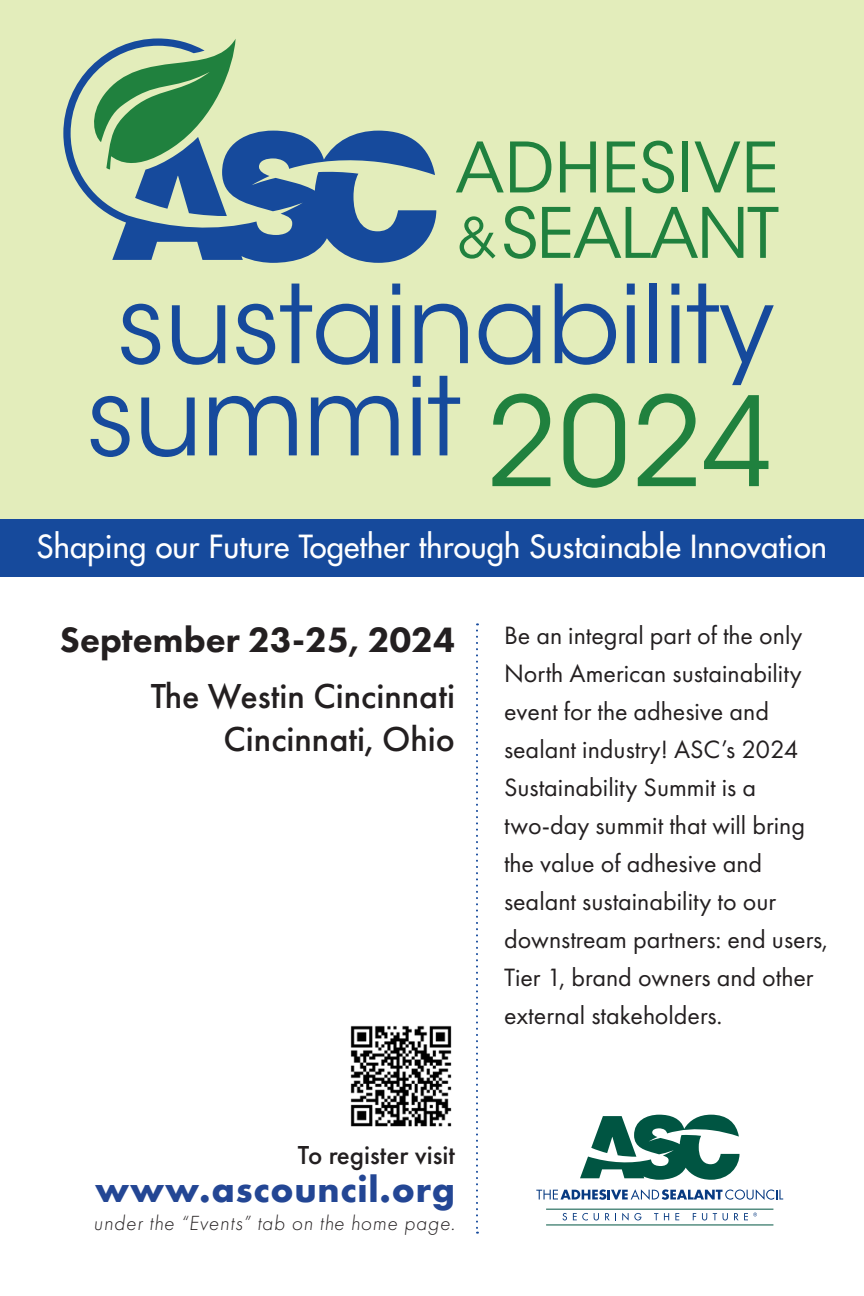
<style>
.page{position:relative;width:864px;height:1296px;background:#fff}
.page>*{position:absolute;margin:0;border:0;box-sizing:border-box;transform-origin:0 0}
.t1{font:700 38px "Futura PT";letter-spacing:.02em;color:#234694}
.t2{font:800 36.6px "Futura PT";color:#231f20}
.t3{font:500 36px/43.2px "Futura PT";color:#231f20;text-align:right}
.t4{font:500 31px "Futura Std";letter-spacing:.005em;color:#fff}
.t5{font:500 27px "Futura PT";color:#231f20}
.t6{font:26px/38px "Futura PT";color:#231f20}
.t7{font:italic 300 21.2px "Futura PT";letter-spacing:.04em;color:#231f20}
</style>
<div class="page">
<div style="left:0;top:0;width:864px;height:548px;background:#e3edbb"></div>
<img style="left:350px;top:1025px;width:102px;height:102px">
<svg style="left:63px;top:38px;width:373px;height:225px"></svg>
<svg style="left:88px;top:39px;width:148px;height:177px"></svg>
<svg style="left:456px;top:141px;width:48px;height:51px"></svg>
<svg style="left:510px;top:141px;width:41px;height:51px"></svg>
<svg style="left:560px;top:141px;width:36px;height:51px"></svg>
<svg style="left:607px;top:141px;width:28px;height:51px"></svg>
<svg style="left:642px;top:141px;width:32px;height:52px"></svg>
<div style="left:682px;top:141px;width:6px;height:51px;background:#20813e"></div>
<svg style="left:695px;top:141px;width:45px;height:51px"></svg>
<svg style="left:747px;top:141px;width:28px;height:51px"></svg>
<svg style="left:460px;top:216px;width:35px;height:43px"></svg>
<svg style="left:504px;top:206px;width:32px;height:53px"></svg>
<svg style="left:542px;top:207px;width:236px;height:51px"></svg>
<svg style="left:121px;top:304px;width:40px;height:61px"></svg>
<svg style="left:172px;top:305px;width:53px;height:60px"></svg>
<svg style="left:236px;top:284px;width:142px;height:81px"></svg>
<svg style="left:392px;top:284px;width:8px;height:79px"></svg>
<svg style="left:415px;top:303px;width:53px;height:60px"></svg>
<svg style="left:479px;top:304px;width:61px;height:61px"></svg>
<svg style="left:555px;top:284px;width:61px;height:81px"></svg>
<svg style="left:627px;top:284px;width:8px;height:79px"></svg>
<div style="left:649px;top:284px;width:8px;height:79px;background:#164a9c"></div>
<svg style="left:671px;top:284px;width:8px;height:79px"></svg>
<svg style="left:687px;top:284px;width:87px;height:101px"></svg>
<svg style="left:91px;top:396px;width:39px;height:61px"></svg>
<svg style="left:141px;top:398px;width:54px;height:59px"></svg>
<svg style="left:209px;top:396px;width:88px;height:59px"></svg>
<svg style="left:311px;top:396px;width:88px;height:59px"></svg>
<svg style="left:413px;top:376px;width:8px;height:79px"></svg>
<svg style="left:428px;top:376px;width:32px;height:79px"></svg>
<svg style="left:492px;top:394px;width:58px;height:92px"></svg>
<svg style="left:563px;top:394px;width:62px;height:94px"></svg>
<svg style="left:638px;top:394px;width:58px;height:92px"></svg>
<svg style="left:704px;top:395px;width:64px;height:91px"></svg>
<svg style="left:580px;top:1115px;width:160px;height:65px"></svg>
<svg style="left:536px;top:1189px;width:247px;height:11px"></svg>
<hr style="left:546px;top:1209px;width:227px;height:1px;background:#005542">
<hr style="left:546px;top:1225px;width:227px;height:1px;background:#005542">
<svg style="left:563px;top:1213px;width:4px;height:7px"></svg>
<svg style="left:573px;top:1213px;width:15px;height:7px"></svg>
<svg style="left:594px;top:1213px;width:5px;height:7px"></svg>
<svg style="left:605px;top:1213px;width:11px;height:7px"></svg>
<svg style="left:622px;top:1213px;width:19px;height:8px"></svg>
<svg style="left:654px;top:1213px;width:4px;height:7px"></svg>
<svg style="left:664px;top:1213px;width:5px;height:7px"></svg>
<svg style="left:675px;top:1213px;width:4px;height:7px"></svg>
<svg style="left:693px;top:1213px;width:3px;height:7px"></svg>
<svg style="left:702px;top:1213px;width:5px;height:7px"></svg>
<svg style="left:713px;top:1213px;width:4px;height:7px"></svg>
<svg style="left:723px;top:1213px;width:5px;height:7px"></svg>
<svg style="left:734px;top:1213px;width:23px;height:7px"></svg>
<div style="left:0;top:519px;width:864px;height:57px;background:#164a9c"></div>
<svg style="left:476px;top:623px;width:2px;height:611px"></svg>
<p class="t4" style="left:37px;top:527px;width:792px">Shaping our Future Together through Sustainable Innovation</p>
<h2 class="t2" style="left:60px;top:617px;width:397px">September 23-25, 2024</h2>
<h3 class="t3" style="left:151px;top:675px;width:306px">The Westin Cincinnati<br>Cincinnati, Ohio</h3>
<p class="t5" style="left:298px;top:1138px;width:159px">To register visit</p>
<h1 class="t1" style="left:95px;top:1164px;width:361px">www.ascouncil.org</h1>
<p class="t7" style="left:94px;top:1210px;width:363px">under the “Events” tab on the home page.</p>
<p class="t6" style="left:504px;top:616px;width:326px">Be an integral part of the only<br>North American sustainability event for the adhesive and sealant industry! ASC’s 2024<br>Sustainability Summit is a two-day summit that will bring the value of adhesive and sealant sustainability to our downstream partners: end users,<br>Tier 1, brand owners and other external stakeholders.</p>
</div>
